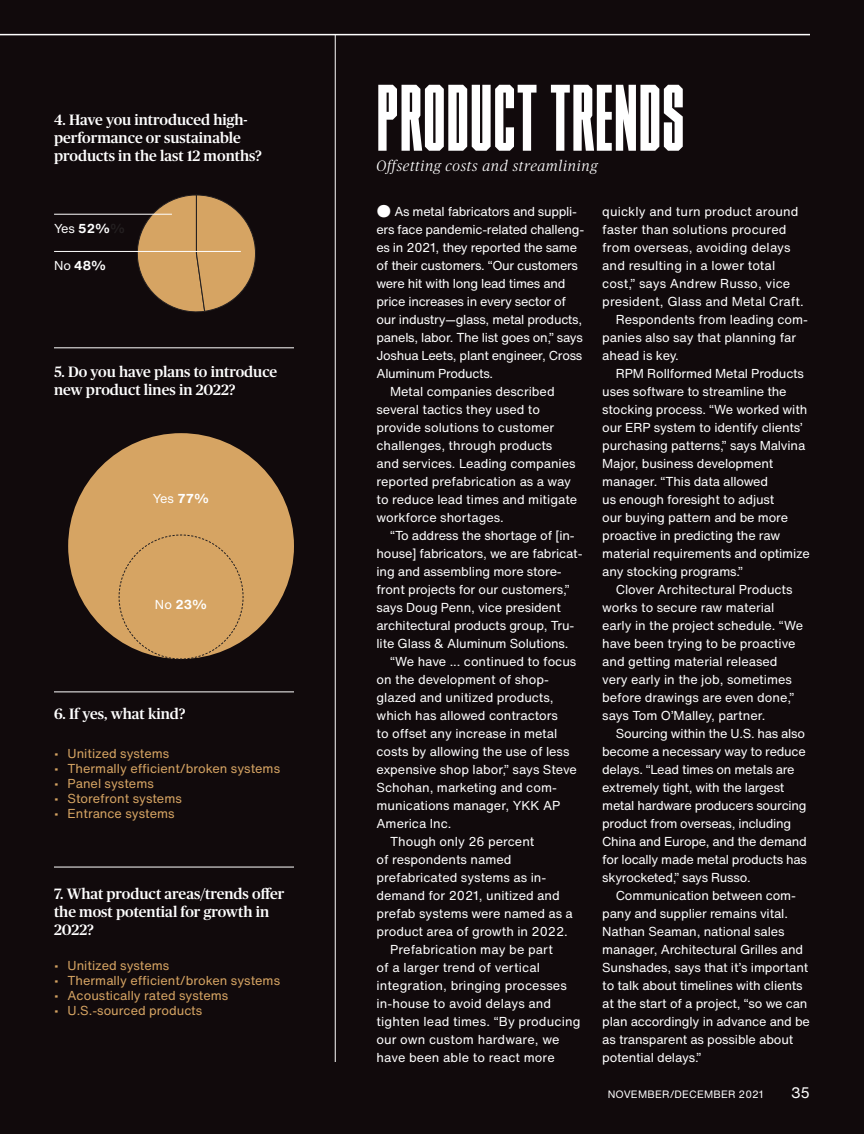
<style>
.page{position:relative;width:864px;height:1134px;background:#110a0c}
.page>*{position:absolute;margin:0;border:0;box-sizing:border-box;transform-origin:0 0}
.TMC_HED{font:90px "TIMMONSNY";letter-spacing:.01em;color:#fff}
.TMC_Chart_Hed{font:500 15px/18px "Publico";color:#fff}
.TMC_HED-2{font:italic 300 15px "Publico";letter-spacing:.05em;color:#fff}
.FOLIO_-_Page_No{font:15px "Helvetica Now Text";color:#fff}
.TMC_Body{font:12.75px/18px "Helvetica Now Text";letter-spacing:-.01em;color:#fff}
.TMC_Body-2{font:12.75px/18px "Helvetica Now Text";letter-spacing:.01em;color:#fff}
.t1{font:12.75px "Helvetica Now Text";color:#d6a463}
.TMC_Label{font:12.75px "Helvetica Now Text";letter-spacing:-.06em;color:#fff}
.TMC_Label-2{font:700 12.75px "Helvetica Now Text";color:#fff}
.FOLIO_-_Date_Web{font:10.5px "Helvetica Now Text";letter-spacing:.01em;color:#fff}
.s1{font-weight:700}
.s2{font-weight:700;color:#231f20}
.s3{font-weight:400}
.s4{font-weight:100}
</style>
<div class="page">
<hr style="left:54px;top:348px;width:240px;height:1px;background:#fff">
<hr style="left:54px;top:867px;width:240px;height:1px;background:#fff">
<hr style="left:54px;top:692px;width:240px;height:1px;background:#fff">
<svg style="left:133px;top:194px;width:123px;height:118px"></svg>
<hr style="left:54px;top:214px;width:118px;height:1px;background:#fff">
<hr style="left:54px;top:251px;width:187px;height:1px;background:#fff">
<div style="left:68px;top:433px;width:226px;height:226px;background:#d6a463;border-radius:113px"></div>
<svg style="left:118px;top:534px;width:126px;height:125px"></svg>
<hr style="left:335px;top:34px;width:1px;height:1028px;background:#fff">
<hr style="left:0;top:34px;width:810px;height:1px;background:#fff">
<p class="TMC_Chart_Hed" style="left:54px;top:110px;width:209px">4. Have you introduced high&shy;performance or sustainable products in the last 12 months?</p>
<p class="TMC_Label" style="left:54px;top:219px;width:72px">Yes <span class="s1">52%</span><span class="s2">%</span></p>
<p class="TMC_Label-2" style="left:54px;top:256px;width:53px"><span class="s3">No</span> 48%</p>
<p class="TMC_Chart_Hed" style="left:54px;top:362px;width:225px">5. Do you have plans to introduce new product lines in 2022?</p>
<p class="TMC_Label" style="left:153px;top:489px;width:58px">Yes <span class="s1">77%</span></p>
<p class="TMC_Label-2" style="left:155px;top:595px;width:54px"><span class="s3">No</span> 23%</p>
<p class="TMC_Chart_Hed" style="left:54px;top:704px;width:133px">6. If yes, what kind?</p>
<p class="t1" style="left:54px;top:744px;width:117px">• Unitized systems</p>
<p class="t1" style="left:54px;top:759px;width:228px">• Thermally efficient/broken systems</p>
<p class="t1" style="left:54px;top:774px;width:101px">• Panel systems</p>
<p class="t1" style="left:54px;top:789px;width:129px">• Storefront systems</p>
<p class="t1" style="left:54px;top:804px;width:122px">• Entrance systems</p>
<p class="TMC_Chart_Hed" style="left:54px;top:884px;width:232px">7. What product areas/trends offer the most potential for growth in<br>2022?</p>
<p class="t1" style="left:54px;top:956px;width:117px">• Unitized systems</p>
<p class="t1" style="left:54px;top:971px;width:228px">• Thermally efficient/broken systems</p>
<p class="t1" style="left:54px;top:986px;width:176px">• Acoustically rated systems</p>
<p class="t1" style="left:54px;top:1001px;width:150px">• U.S.-sourced products</p>
<p class="TMC_HED" style="left:376px;top:70px;width:310px">PRODUCT TREnDS</p>
<p class="TMC_HED-2" style="left:376px;top:158px;width:222px">Offsetting costs and streamlining</p>
<p class="TMC_Body" style="left:376px;top:202px;width:209px"><span class="s4">●</span> As metal fabricators and suppli&shy;ers face pandemic-related challeng&shy;es in 2021, they reported the same of their customers. “Our customers were hit with long lead times and price increases in every sector of our industry—glass, metal products, panels, labor. The list goes on,” says Joshua Leets, plant engineer, Cross Aluminum Products.</p>
<p class="TMC_Body" style="left:376px;top:382px;width:202px;text-indent:14px">Metal companies described several tactics they used to provide solutions to customer challenges, through products and services. Leading companies reported prefabrication as a way to reduce lead times and mitigate workforce shortages.</p>
<p class="TMC_Body" style="left:376px;top:526px;width:208px;text-indent:14px">“To address the shortage of [in&shy;house] fabricators, we are fabricat&shy;ing and assembling more store&shy;front projects for our customers,” says Doug Penn, vice president architectural products group, Tru&shy;lite Glass &amp; Aluminum Solutions.</p>
<p class="TMC_Body" style="left:376px;top:652px;width:202px;text-indent:14px">“We have ... continued to focus on the development of shop&shy;glazed and unitized products, which has allowed contractors<br>to offset any increase in metal costs by allowing the use of less expensive shop labor,” says Steve<br>Schohan, marketing and com&shy;munications manager, YKK AP<br>America Inc.</p>
<p class="TMC_Body" style="left:376px;top:832px;width:198px;text-indent:14px">Though only 26 percent<br>of respondents named prefabricated systems as in&shy;demand for 2021, unitized and prefab systems were named as a product area of growth in 2022.</p>
<p class="TMC_Body-2" style="left:376px;top:940px;width:205px;text-indent:14px">Prefabrication may be part<br>of a larger trend of vertical integration, bringing processes in-house to avoid delays and tighten lead times. “By producing our own custom hardware, we have been able to react more</p>
<p class="TMC_Body-2" style="left:602px;top:202px;width:203px">quickly and turn product around faster than solutions procured from overseas, avoiding delays and resulting in a lower total cost,” says Andrew Russo, vice president, Glass and Metal Craft.</p>
<p class="TMC_Body" style="left:602px;top:310px;width:207px;text-indent:14px">Respondents from leading com&shy;panies also say that planning far ahead is key.</p>
<p class="TMC_Body" style="left:602px;top:364px;width:209px;text-indent:14px">RPM Rollformed Metal Products uses software to streamline the stocking process. “We worked with our ERP system to identify clients’ purchasing patterns,” says Malvina<br>Major, business development manager. “This data allowed<br>us enough foresight to adjust<br>our buying pattern and be more proactive in predicting the raw material requirements and optimize any stocking programs.”</p>
<p class="TMC_Body" style="left:602px;top:580px;width:202px;text-indent:14px">Clover Architectural Products works to secure raw material early in the project schedule. “We have been trying to be proactive and getting material released very early in the job, sometimes before drawings are even done,” says Tom O’Malley, partner.</p>
<p class="TMC_Body" style="left:602px;top:724px;width:206px;text-indent:14px">Sourcing within the U.S. has also become a necessary way to reduce delays. “Lead times on metals are extremely tight, with the largest metal hardware producers sourcing product from overseas, including<br>China and Europe, and the demand for locally made metal products has skyrocketed,” says Russo.</p>
<p class="TMC_Body" style="left:602px;top:886px;width:209px;text-indent:14px">Communication between com&shy;pany and supplier remains vital.<br>Nathan Seaman, national sales manager, Architectural Grilles and<br>Sunshades, says that it’s important to talk about timelines with clients at the start of a project, “so we can plan accordingly in advance and be as transparent as possible about potential delays.”</p>
<p class="FOLIO_-_Date_Web" style="left:608px;top:1086px;width:157px">NOVEMBER/DECEMBER 2021</p>
<p class="FOLIO_-_Page_No" style="left:791px;top:1081px;width:20px">35</p>
</div>
